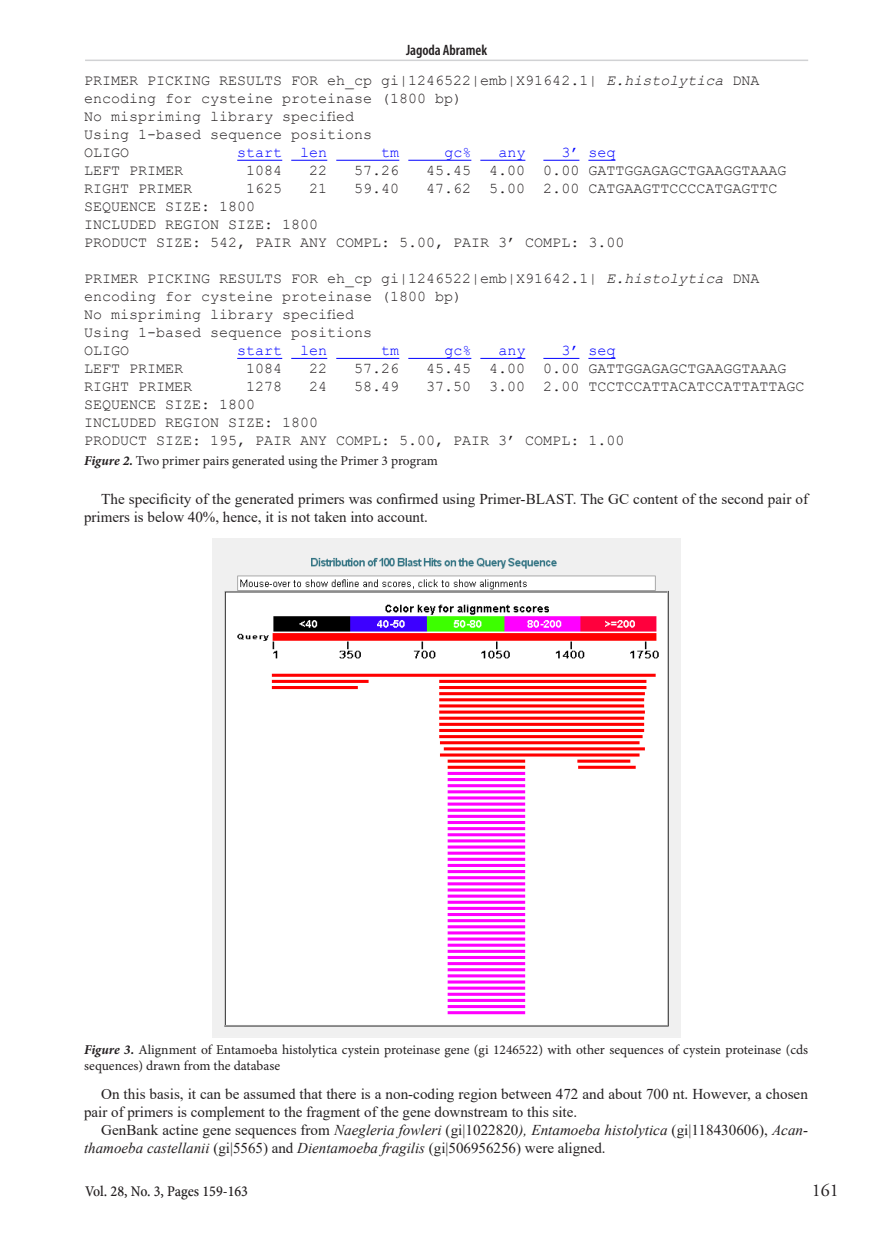
<style>
.page{position:relative;width:872px;height:1234px;background:#fff}
.page>*{position:absolute;margin:0;border:0;box-sizing:border-box;transform-origin:0 0}
.Tytuł_1_strona{font:18px "Adobe Garamond Pro";color:#231f20}
.Normalny{font:15px/18px "Courier New";color:#231f20}
.TXT_gł{font:15px/18px "Times New Roman";color:#231f20}
.Normalny-2{font:15px "Courier New";color:#00f}
.Z_FOOTER{font:15px "Minion Pro Medium Cn Capt";letter-spacing:-.005em;color:#231f20}
.Z_HEADER{font:600 condensed 15px "Myriad Pro";letter-spacing:-.005em;color:#231f20}
.Rycina_tytuł{font:13.5px/16.2px "Minion Pro";color:#231f20}
.s1{font-style:italic}
.s2{font-weight:700;font-style:italic}
</style>
<div class="page">
<hr style="left:85px;top:60px;width:723px;height:1px;background:#d1d2d4">
<hr style="left:237px;top:160px;width:45px;height:1px;background:#00f">
<hr style="left:291px;top:160px;width:36px;height:1px;background:#00f">
<hr style="left:336px;top:160px;width:63px;height:1px;background:#00f">
<hr style="left:408px;top:160px;width:63px;height:1px;background:#00f">
<hr style="left:480px;top:160px;width:45px;height:1px;background:#00f">
<hr style="left:543px;top:160px;width:36px;height:1px;background:#00f">
<svg style="left:588px;top:160px;width:27px;height:1px"></svg>
<hr style="left:237px;top:358px;width:45px;height:1px;background:#00f">
<hr style="left:291px;top:358px;width:36px;height:1px;background:#00f">
<hr style="left:336px;top:358px;width:63px;height:1px;background:#00f">
<hr style="left:408px;top:358px;width:63px;height:1px;background:#00f">
<hr style="left:480px;top:358px;width:45px;height:1px;background:#00f">
<hr style="left:543px;top:358px;width:36px;height:1px;background:#00f">
<svg style="left:588px;top:358px;width:27px;height:1px"></svg>
<img style="left:212px;top:538px;width:468px;height:499px">
<p class="Z_HEADER" style="left:406px;top:42px;width:82px">Jagoda Abramek</p>
<p class="Normalny" style="left:84px;top:70px;width:677px">PRIMER PICKING RESULTS FOR eh_cp gi|1246522|emb|X91642.1| <span class="s1">E.histolytica</span> DNA encoding for cysteine proteinase (1800 bp)</p>
<p class="Normalny" style="left:84px;top:106px;width:272px">No mispriming library specified</p>
<p class="Normalny" style="left:84px;top:124px;width:290px">Using 1-based sequence positions</p>
<p class="Normalny" style="left:84px;top:142px;width:46px">OLIGO</p>
<p class="Normalny-2" style="left:237px;top:143px;width:92px">start len</p>
<p class="Normalny-2" style="left:381px;top:143px;width:20px">tm</p>
<p class="Normalny-2" style="left:444px;top:143px;width:28px">gc%</p>
<p class="Normalny-2" style="left:498px;top:143px;width:28px">any</p>
<p class="Normalny-2" style="left:561px;top:143px;width:56px">3’ seq</p>
<p class="Normalny" style="left:84px;top:160px;width:100px">LEFT PRIMER</p>
<p class="Normalny" style="left:246px;top:160px;width:38px">1084</p>
<p class="Normalny" style="left:309px;top:160px;width:20px">22</p>
<p class="Normalny" style="left:354px;top:160px;width:47px">57.26</p>
<p class="Normalny" style="left:426px;top:160px;width:361px">45.45 4.00 0.00 GATTGGAGAGCTGAAGGTAAAG</p>
<p class="Normalny" style="left:84px;top:178px;width:109px">RIGHT PRIMER</p>
<p class="Normalny" style="left:246px;top:178px;width:38px">1625</p>
<p class="Normalny" style="left:309px;top:178px;width:20px">21</p>
<p class="Normalny" style="left:354px;top:178px;width:47px">59.40</p>
<p class="Normalny" style="left:426px;top:178px;width:352px">47.62 5.00 2.00 CATGAAGTTCCCCATGAGTTC</p>
<p class="Normalny" style="left:84px;top:196px;width:173px">SEQUENCE SIZE: 1800</p>
<p class="Normalny" style="left:84px;top:214px;width:236px">INCLUDED REGION SIZE: 1800</p>
<p class="Normalny" style="left:84px;top:232px;width:542px">PRODUCT SIZE: 542, PAIR ANY COMPL: 5.00, PAIR 3’ COMPL: 3.00</p>
<p class="Normalny" style="left:84px;top:268px;width:677px">PRIMER PICKING RESULTS FOR eh_cp gi|1246522|emb|X91642.1| <span class="s1">E.histolytica</span> DNA encoding for cysteine proteinase (1800 bp)</p>
<p class="Normalny" style="left:84px;top:304px;width:272px">No mispriming library specified</p>
<p class="Normalny" style="left:84px;top:322px;width:290px">Using 1-based sequence positions</p>
<p class="Normalny" style="left:84px;top:340px;width:46px">OLIGO</p>
<p class="Normalny-2" style="left:237px;top:341px;width:92px">start len</p>
<p class="Normalny-2" style="left:381px;top:341px;width:20px">tm</p>
<p class="Normalny-2" style="left:444px;top:341px;width:28px">gc%</p>
<p class="Normalny-2" style="left:498px;top:341px;width:28px">any</p>
<p class="Normalny-2" style="left:561px;top:341px;width:56px">3’ seq</p>
<p class="Normalny" style="left:84px;top:358px;width:100px">LEFT PRIMER</p>
<p class="Normalny" style="left:246px;top:358px;width:38px">1084</p>
<p class="Normalny" style="left:309px;top:358px;width:20px">22</p>
<p class="Normalny" style="left:354px;top:358px;width:47px">57.26</p>
<p class="Normalny" style="left:426px;top:358px;width:361px">45.45 4.00 0.00 GATTGGAGAGCTGAAGGTAAAG</p>
<p class="Normalny" style="left:84px;top:376px;width:109px">RIGHT PRIMER</p>
<p class="Normalny" style="left:246px;top:376px;width:38px">1278</p>
<p class="Normalny" style="left:309px;top:376px;width:20px">24</p>
<p class="Normalny" style="left:354px;top:376px;width:47px">58.49</p>
<p class="Normalny" style="left:426px;top:376px;width:379px">37.50 3.00 2.00 TCCTCCATTACATCCATTATTAGC</p>
<p class="Normalny" style="left:84px;top:394px;width:173px">SEQUENCE SIZE: 1800</p>
<p class="Normalny" style="left:84px;top:412px;width:236px">INCLUDED REGION SIZE: 1800</p>
<p class="Normalny" style="left:84px;top:430px;width:542px">PRODUCT SIZE: 195, PAIR ANY COMPL: 5.00, PAIR 3’ COMPL: 1.00</p>
<p class="Rycina_tytuł" style="left:84px;top:453px;width:355px"><span class="s2">Figure 2.</span> Two primer pairs generated using the Primer 3 program</p>
<p class="TXT_gł" style="left:84px;top:490px;width:725px;text-indent:17px">The specificity of the generated primers was confirmed using Primer-BLAST. The GC content of the second pair of primers is below 40%, hence, it is not taken into account.</p>
<p class="Rycina_tytuł" style="left:84px;top:1041px;width:725px"><span class="s2">Figure 3.</span> Alignment of Entamoeba histolytica cystein proteinase gene (gi 1246522) with other sequences of cystein proteinase (cds sequences) drawn from the database</p>
<p class="TXT_gł" style="left:84px;top:1084px;width:725px;text-indent:17px">On this basis, it can be assumed that there is a non-coding region between 472 and about 700 nt. However, a chosen pair of primers is complement to the fragment of the gene downstream to this site.</p>
<p class="TXT_gł" style="left:84px;top:1120px;width:725px;text-indent:17px">GenBank actine gene sequences from <span class="s1">Naegleria fowleri</span> (gi|1022820<span class="s1">), Entamoeba histolytica</span> (gi|118430606), <span class="s1">Acan&shy;thamoeba castellanii</span> (gi|5565) and <span class="s1">Dientamoeba fragilis</span> (gi|506956256) were aligned.</p>
<p class="Z_FOOTER" style="left:85px;top:1181px;width:164px">Vol. 28, No. 3, Pages 159-163</p>
<p class="Tytuł_1_strona" style="left:811px;top:1178px;width:28px">161</p>
</div>
